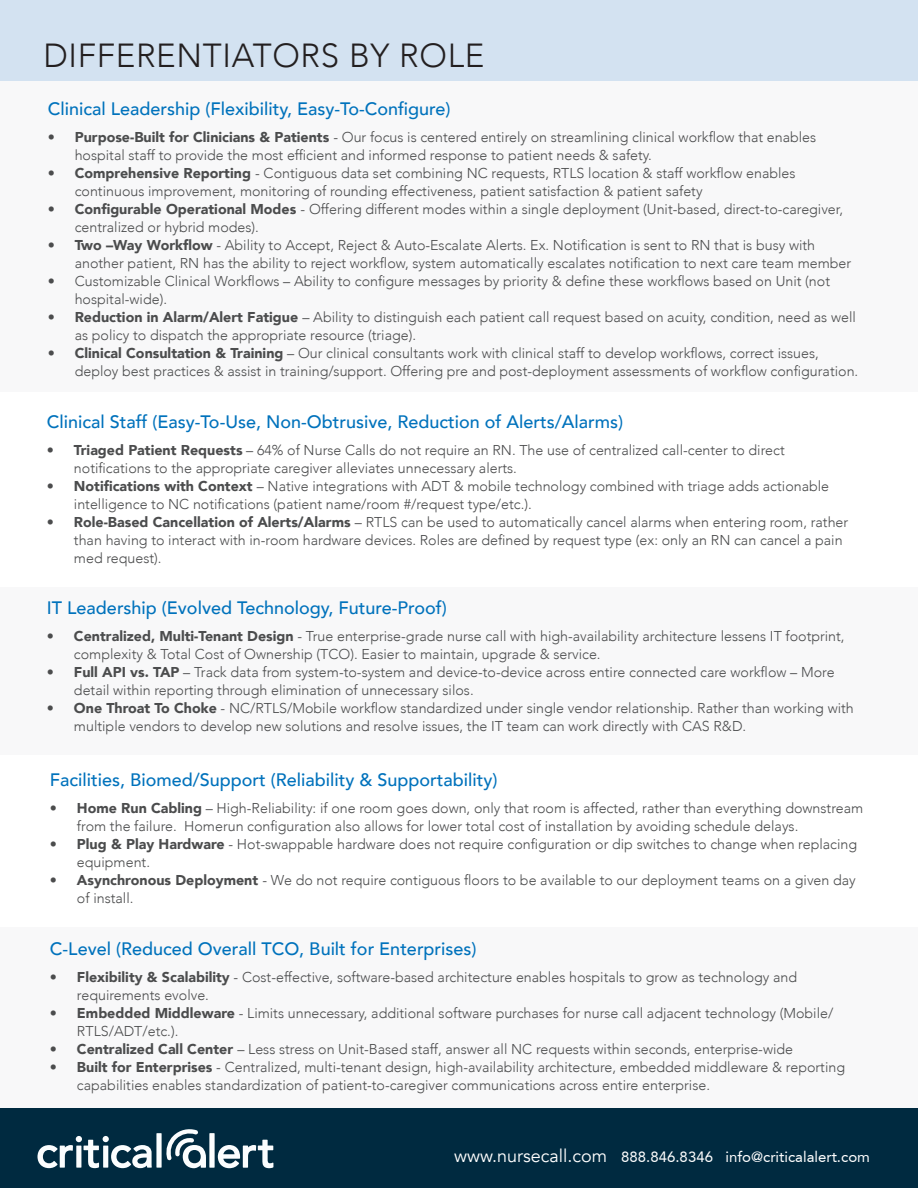
<style>
.page{position:relative;width:918px;height:1188px;background:#fff}
.page>*{position:absolute;margin:0;border:0;box-sizing:border-box;transform-origin:0 0}
.t1{font:300 33.3px "Avenir";letter-spacing:.02em;color:#231f20}
.t2{font:500 18px "Avenir";color:#0072bc}
.t3{font:15px "Avenir";color:#fff}
.t4{font:300 14.25px/18px "Avenir";color:#4b4c4d}
.s1{font-weight:900}
.s2{font-size:18px}
</style>
<div class="page">
<div style="left:0;top:927px;width:918px;height:261px;background:#f7f7f8"></div>
<div style="left:0;top:1109px;width:918px;height:79px;background:#002a40"></div>
<div style="left:0;top:587px;width:918px;height:168px;background:#f7f7f8"></div>
<div style="left:0;top:81px;width:918px;height:311px;background:#f7f7f8"></div>
<div style="left:0;top:0;width:918px;height:80px;background:#d1e1f1"></div>
<div style="left:156px;top:1133px;width:6px;height:35px;background:#fbfdfe"></div>
<svg style="left:38px;top:1136px;width:114px;height:32px"></svg>
<div style="left:209px;top:1133px;width:6px;height:35px;background:#fbfdfe"></div>
<svg style="left:218px;top:1140px;width:55px;height:28px"></svg>
<svg style="left:166px;top:1129px;width:40px;height:39px"></svg>
<p class="t1" style="left:44px;top:36px;width:442px">DIFFERENTIATORS BY ROLE</p>
<p class="t2" style="left:48px;top:93px;width:404px">Clinical Leadership (Flexibility, Easy-To-Configure)</p>
<p class="t4" style="left:75px;top:128px;width:743px;text-indent:-27px"><span class="s1">• Purpose-Built for Clinicians &amp; Patients</span> - Our focus is centered entirely on streamlining clinical workflow that enables hospital staff to provide the most efficient and informed response to patient needs &amp; safety.</p>
<p class="t4" style="left:75px;top:164px;width:722px;text-indent:-27px"><span class="s1">• Comprehensive Reporting</span> - Contiguous data set combining NC requests, RTLS location &amp; staff workflow enables continuous improvement, monitoring of rounding effectiveness, patient satisfaction &amp; patient safety</p>
<p class="t4" style="left:75px;top:200px;width:770px;text-indent:-27px"><span class="s1">• Configurable Operational Modes</span> - Offering different modes within a single deployment (Unit-based, direct-to-caregiver, centralized or hybrid modes).</p>
<p class="t4" style="left:75px;top:236px;width:778px;text-indent:-27px"><span class="s1">• Two –Way Workflow</span> - Ability to Accept, Reject &amp; Auto-Escalate Alerts. Ex. Notification is sent to RN that is busy with another patient, RN has the ability to reject workflow, system automatically escalates notification to next care team member</p>
<p class="t4" style="left:75px;top:272px;width:757px;text-indent:-27px">• Customizable Clinical Workflows – Ability to configure messages by priority &amp; define these workflows based on Unit (not hospital-wide).</p>
<p class="t4" style="left:75px;top:308px;width:783px;text-indent:-27px"><span class="s1">• Reduction in Alarm/Alert Fatigue</span> – Ability to distinguish each patient call request based on acuity, condition, need as well as policy to dispatch the appropriate resource (triage).</p>
<p class="t4" style="left:75px;top:344px;width:785px;text-indent:-27px"><span class="s1">• Clinical Consultation &amp; Training</span> – Our clinical consultants work with clinical staff to develop workflows, correct issues, deploy best practices &amp; assist in training/support. Offering pre and post-deployment assessments of workflow configuration.</p>
<p class="t2" style="left:47px;top:406px;width:578px">Clinical Staff (Easy-To-Use, Non-Obtrusive, Reduction of Alerts/Alarms)</p>
<p class="t4" style="left:74px;top:441px;width:712px;text-indent:-27px"><span class="s1">• Triaged Patient Requests</span> – 64% of Nurse Calls do not require an RN. The use of centralized call-center to direct notifications to the appropriate caregiver alleviates unnecessary alerts.</p>
<p class="t4" style="left:74px;top:477px;width:757px;text-indent:-27px"><span class="s1">• Notifications with Context</span> – Native integrations with ADT &amp; mobile technology combined with triage adds actionable intelligence to NC notifications (patient name/room #/request type/etc.).</p>
<p class="t4" style="left:74px;top:513px;width:776px;text-indent:-27px"><span class="s1">• Role-Based Cancellation of Alerts/Alarms</span> – RTLS can be used to automatically cancel alarms when entering room, rather than having to interact with in-room hardware devices. Roles are defined by request type (ex: only an RN can cancel a pain med request).</p>
<p class="t2" style="left:47px;top:592px;width:401px">IT Leadership (Evolved Technology, Future-Proof)</p>
<p class="t4" style="left:74px;top:627px;width:772px;text-indent:-27px"><span class="s1">• Centralized, Multi-Tenant Design</span> - True enterprise-grade nurse call with high-availability architecture lessens IT footprint, complexity &amp; Total Cost of Ownership (TCO). Easier to maintain, upgrade &amp; service.</p>
<p class="t4" style="left:74px;top:663px;width:762px;text-indent:-27px"><span class="s1">• Full API vs. TAP</span> – Track data from system-to-system and device-to-device across entire connected care workflow – More detail within reporting through elimination of unnecessary silos.</p>
<p class="t4" style="left:74px;top:699px;width:781px;text-indent:-27px"><span class="s1">• One Throat To Choke</span> - NC/RTLS/Mobile workflow standardized under single vendor relationship. Rather than working with multiple vendors to develop new solutions and resolve issues, the IT team can work directly with CAS R&amp;D.</p>
<p class="t2" style="left:50px;top:764px;width:449px">Facilities, Biomed/Support (Reliability &amp; Supportability)</p>
<p class="t4" style="left:77px;top:799px;width:788px;text-indent:-27px"><span class="s1">• Home Run Cabling</span> – High-Reliability: if one room goes down, only that room is affected, rather than everything downstream from the failure. Homerun configuration also allows for lower total cost of installation by avoiding schedule delays.</p>
<p class="t4" style="left:77px;top:835px;width:782px;text-indent:-27px"><span class="s1">• Plug &amp; Play Hardware</span> - Hot-swappable hardware does not require configuration or dip switches to change when replacing equipment.</p>
<p class="t4" style="left:77px;top:871px;width:780px;text-indent:-27px"><span class="s1">• Asynchronous Deployment</span> - We do not require contiguous floors to be available to our deployment teams on a given day of install.</p>
<p class="t2" style="left:50px;top:934px;width:428px">C-Level (Reduced Overall TCO, Built for Enterprises)</p>
<p class="t4" style="left:77px;top:968px;width:722px;text-indent:-27px"><span class="s1">• Flexibility &amp; Scalability</span> - Cost-effective, software-based architecture enables hospitals to grow as technology and requirements evolve.</p>
<p class="t4" style="left:77px;top:1004px;width:758px;text-indent:-27px"><span class="s1">• Embedded Middleware</span> - Limits unnecessary, additional software purchases for nurse call adjacent technology (Mobile/<br>RTLS/ADT/etc.).</p>
<p class="t4" style="left:50px;top:1040px;width:745px"><span class="s1">• Centralized Call Center</span> – Less stress on Unit-Based staff, answer all NC requests within seconds, enterprise-wide</p>
<p class="t4" style="left:77px;top:1058px;width:770px;text-indent:-27px"><span class="s1">• Built for Enterprises</span> - Centralized, multi-tenant design, high-availability architecture, embedded middleware &amp; reporting capabilities enables standardization of patient-to-caregiver communications across entire enterprise.</p>
<p class="t3" style="left:454px;top:1148px;width:417px"><span class="s2">www.nursecall.com</span> 888.846.8346 info@criticalalert.com</p>
</div>
